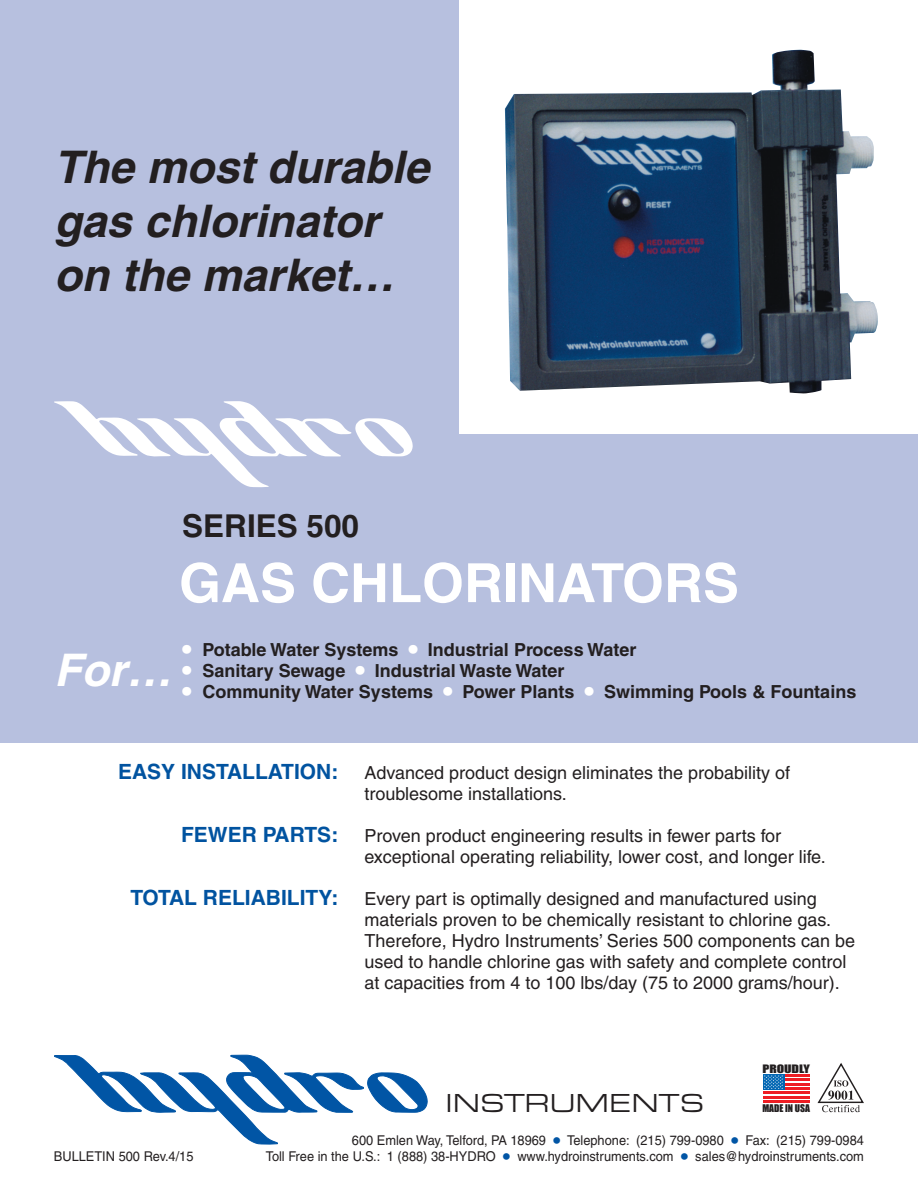
<style>
.page{position:relative;width:918px;height:1188px;background:#fff}
.page>*{position:absolute;margin:0;border:0;box-sizing:border-box;transform-origin:0 0}
.t1{font:700 54px "Helvetica";color:#fff}
.t2{font:italic 700 45px/54px "Helvetica";color:#231f20}
.t3{font:italic 700 45px "Helvetica";color:#fff}
.t4{font:700 31.5px "Helvetica";color:#231f20}
.t5{font:27px "Eurostile Extended Roman DTC";color:#231f20}
.t6{font:700 21px "Helvetica";color:#0153a0}
.t7{font:18px/21px "Helvetica";color:#231f20}
.t8{font:700 18px "Helvetica";color:#231f20}
.t9{font:13.5px "Helvetica";color:#231f20;scale:.95 1}
.t10{font:10.65px "Impact";color:#231f20;scale:1.28 1}
.t11{font:9.75px "Impact";color:#231f20}
.s1{font-size:27px;color:#fff}
.s2{font-size:21px;color:#0155a5}
</style>
<div class="page">
<div style="left:0;top:0;width:918px;height:742px;background:#b7c0df"></div>
<svg style="left:54px;top:1055px;width:373px;height:89px"></svg>
<svg style="left:763px;top:1077px;width:47px;height:24px"></svg>
<hr style="left:784px;top:1074px;width:26px;height:3px;background:#ee1d23">
<hr style="left:784px;top:1079px;width:26px;height:2px;background:#ee1d23">
<hr style="left:784px;top:1083px;width:26px;height:2px;background:#ee1d23">
<hr style="left:784px;top:1088px;width:26px;height:2px;background:#ee1d23">
<hr style="left:763px;top:1092px;width:47px;height:2px;background:#ee1d23">
<hr style="left:763px;top:1096px;width:47px;height:2px;background:#ee1d23">
<hr style="left:763px;top:1101px;width:47px;height:2px;background:#ee1d23">
<div style="left:763px;top:1074px;width:21px;height:16px;background:#0166b3"></div>
<svg style="left:764px;top:1075px;width:19px;height:14px"></svg>
<svg style="left:818px;top:1063px;width:46px;height:49px"></svg>
<div style="left:459px;top:0;width:459px;height:434px;background:#fff"></div>
<img style="left:505px;top:50px;width:373px;height:343px">
<svg style="left:54px;top:401px;width:359px;height:86px"></svg>
<h2 class="t2" style="left:54px;top:140px;width:377px">The most durable gas chlorinator on the market…</h2>
<h2 class="t3" style="left:54px;top:643px;width:119px">For…</h2>
<h3 class="t4" style="left:182px;top:507px;width:178px">SERIES 500</h3>
<h1 class="t1" style="left:179px;top:550px;width:561px">GAS CHLORINATORS</h1>
<p class="t8" style="left:182px;top:639px;width:456px"><span class="s1">•</span> Potable Water Systems <span class="s1">•</span> Industrial Process Water</p>
<p class="t8" style="left:182px;top:660px;width:384px"><span class="s1">•</span> Sanitary Sewage <span class="s1">•</span> Industrial Waste Water</p>
<p class="t8" style="left:182px;top:681px;width:676px"><span class="s1">•</span> Community Water Systems <span class="s1">•</span> Power Plants <span class="s1">•</span> Swimming Pools &amp; Fountains</p>
<p class="t6" style="left:118px;top:759px;width:222px">EASY INSTALLATION:</p>
<p class="t6" style="left:181px;top:822px;width:159px">FEWER PARTS:</p>
<p class="t6" style="left:131px;top:885px;width:209px">TOTAL RELIABILITY:</p>
<p class="t7" style="left:364px;top:762px;width:427px">Advanced product design eliminates the probability of troublesome installations.</p>
<p class="t7" style="left:364px;top:825px;width:463px">Proven product engineering results in fewer parts for exceptional operating reliability, lower cost, and longer life.</p>
<p class="t7" style="left:364px;top:888px;width:492px">Every part is optimally designed and manufactured using materials proven to be chemically resistant to chlorine gas.<br>Therefore, Hydro Instruments’ Series 500 components can be used to handle chlorine gas with safety and complete control at capacities from 4 to 100 lbs/day (75 to 2000 grams/hour).</p>
<p class="t10" style="left:763px;top:1060px;width:38px">PROUDLY</p>
<p class="t11" style="left:762px;top:1101px;width:49px">MADE IN USA</p>
<h3 class="t5" style="left:446px;top:1089px;width:260px">INSTRUMENTS</h3>
<p class="t9" style="left:352px;top:1132px;width:541px">600 Emlen Way, Telford, PA 18969 <span class="s2">•</span> Telephone: (215) 799-0980 <span class="s2">•</span> Fax: (215) 799-0984</p>
<p class="t9" style="left:54px;top:1148px;width:148px">BULLETIN 500 Rev.4/15</p>
<p class="t9" style="left:266px;top:1148px;width:631px">Toll Free in the U.S.: 1 (888) 38-HYDRO <span class="s2">•</span> www.hydroinstruments.com <span class="s2">•</span> sales@hydroinstruments.com</p>
</div>
